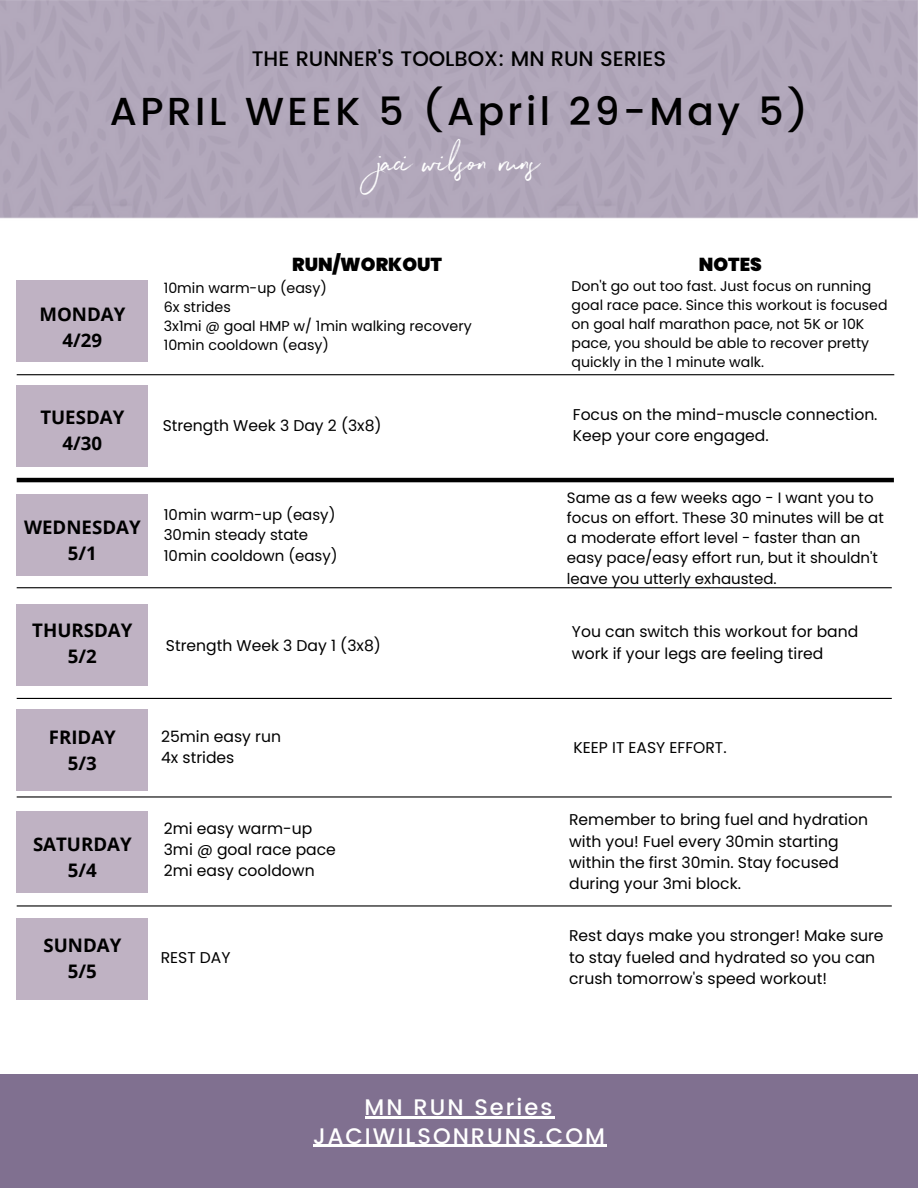
<style>
.page{position:relative;width:918px;height:1188px;background:#fff}
.page>*{position:absolute;margin:0;border:0;box-sizing:border-box;transform-origin:0 0}
.t1{font:500 39px "Poppins";letter-spacing:.09em;color:#000}
.t2{font:37.5px "Northwell";color:#fff}
.t3{font:500 22.5px "Poppins";letter-spacing:.09em;color:#fff}
.t4{font:500 21px "Poppins";color:#000}
.t5{font:700 18.75px/25.8px "Open Sans";color:#000;text-align:center}
.t6{font:900 18.75px "Poppins";color:#000}
.t7{font:15.6px/21.3px "Poppins";color:#000}
.t8{font:15px/20.2px "Poppins";color:#000}
.t9{font:14.25px/19.2px "Poppins";color:#000}
.t10{font:14.1px/19.2px "Poppins";color:#000}
</style>
<div class="page">
<div style="left:0;top:1074px;width:918px;height:114px;background:#807090"></div>
<div style="left:17px;top:281px;width:131px;height:81px;background:#bfb2c3"></div>
<div style="left:17px;top:386px;width:131px;height:81px;background:#bfb2c3"></div>
<div style="left:17px;top:494px;width:131px;height:81px;background:#bfb2c3"></div>
<div style="left:17px;top:604px;width:131px;height:81px;background:#bfb2c3"></div>
<div style="left:17px;top:709px;width:131px;height:81px;background:#bfb2c3"></div>
<div style="left:17px;top:811px;width:131px;height:81px;background:#bfb2c3"></div>
<div style="left:17px;top:918px;width:131px;height:81px;background:#bfb2c3"></div>
<hr style="left:17px;top:374px;width:877px;height:1px;background:#000">
<hr style="left:17px;top:478px;width:877px;height:4px;background:#000">
<hr style="left:17px;top:587px;width:875px;height:1px;background:#000">
<hr style="left:17px;top:698px;width:875px;height:1px;background:#000">
<hr style="left:17px;top:796px;width:875px;height:2px;background:#000">
<hr style="left:17px;top:905px;width:875px;height:2px;background:#000">
<hr style="left:313px;top:1145px;width:294px;height:2px;background:#fff">
<hr style="left:365px;top:1116px;width:189px;height:3px;background:#fff">
<h3 class="t4" style="left:252px;top:46px;width:416px">THE RUNNER'S TOOLBOX: MN RUN SERIES</h3>
<h1 class="t1" style="left:110px;top:89px;width:700px">APRIL WEEK 5 (April 29-May 5)</h1>
<h2 class="t2" style="left:378px;top:136px;width:163px">jaci wilson runs</h2>
<p class="t5" style="left:39px;top:301px;width:87px">MONDAY<br>4/29</p>
<p class="t5" style="left:40px;top:404px;width:86px">TUESDAY<br>4/30</p>
<p class="t5" style="left:24px;top:514px;width:118px">WEDNESDAY<br>5/1</p>
<p class="t5" style="left:32px;top:617px;width:102px">THURSDAY<br>5/2</p>
<p class="t6" style="left:292px;top:251px;width:151px">RUN/WORKOUT</p>
<p class="t6" style="left:699px;top:251px;width:65px">NOTES</p>
<p class="t9" style="left:164px;top:278px;width:309px">10min warm-up (easy)<br>6x strides<br>3x1mi @ goal HMP w/ 1min walking recovery<br>10min cooldown (easy)</p>
<p class="t10" style="left:572px;top:276px;width:317px">Don't go out too fast. Just focus on running goal race pace. Since this workout is focused on goal half marathon pace, not 5K or 10K pace, you should be able to recover pretty quickly in the 1 minute walk.</p>
<p class="t7" style="left:163px;top:415px;width:221px">Strength Week 3 Day 2 (3x8)</p>
<p class="t7" style="left:573px;top:404px;width:306px">Focus on the mind-muscle connection.<br>Keep your core engaged.</p>
<p class="t8" style="left:164px;top:505px;width:175px">10min warm-up (easy)<br>30min steady state<br>10min cooldown (easy)</p>
<p class="t8" style="left:567px;top:487px;width:318px">Same as a few weeks ago - I want you to focus on effort. These 30 minutes will be at a moderate effort level - faster than an easy pace/easy effort run, but it shouldn't leave you utterly exhausted.</p>
<p class="t7" style="left:166px;top:635px;width:217px">Strength Week 3 Day 1 (3x8)</p>
<p class="t7" style="left:572px;top:621px;width:288px">You can switch this workout for band work if your legs are feeling tired</p>
<p class="t5" style="left:49px;top:724px;width:69px">FRIDAY<br>5/3</p>
<p class="t5" style="left:33px;top:831px;width:100px">SATURDAY<br>5/4</p>
<p class="t5" style="left:43px;top:932px;width:79px">SUNDAY<br>5/5</p>
<p class="t7" style="left:161px;top:726px;width:121px">25min easy run<br>4x strides</p>
<p class="t7" style="left:574px;top:737px;width:155px">KEEP IT EASY EFFORT.</p>
<p class="t7" style="left:164px;top:818px;width:174px">2mi easy warm-up<br>3mi @ goal race pace<br>2mi easy cooldown</p>
<p class="t7" style="left:569px;top:809px;width:300px">Remember to bring fuel and hydration with you! Fuel every 30min starting within the first 30min. Stay focused during your 3mi block.</p>
<p class="t7" style="left:569px;top:925px;width:316px">Rest days make you stronger! Make sure to stay fueled and hydrated so you can crush tomorrow's speed workout!</p>
<p class="t7" style="left:161px;top:947px;width:71px">REST DAY</p>
<h3 class="t3" style="left:365px;top:1094px;width:189px">MN RUN Series</h3>
<h3 class="t3" style="left:313px;top:1123px;width:293px">JACIWILSONRUNS.COM</h3>
</div>
